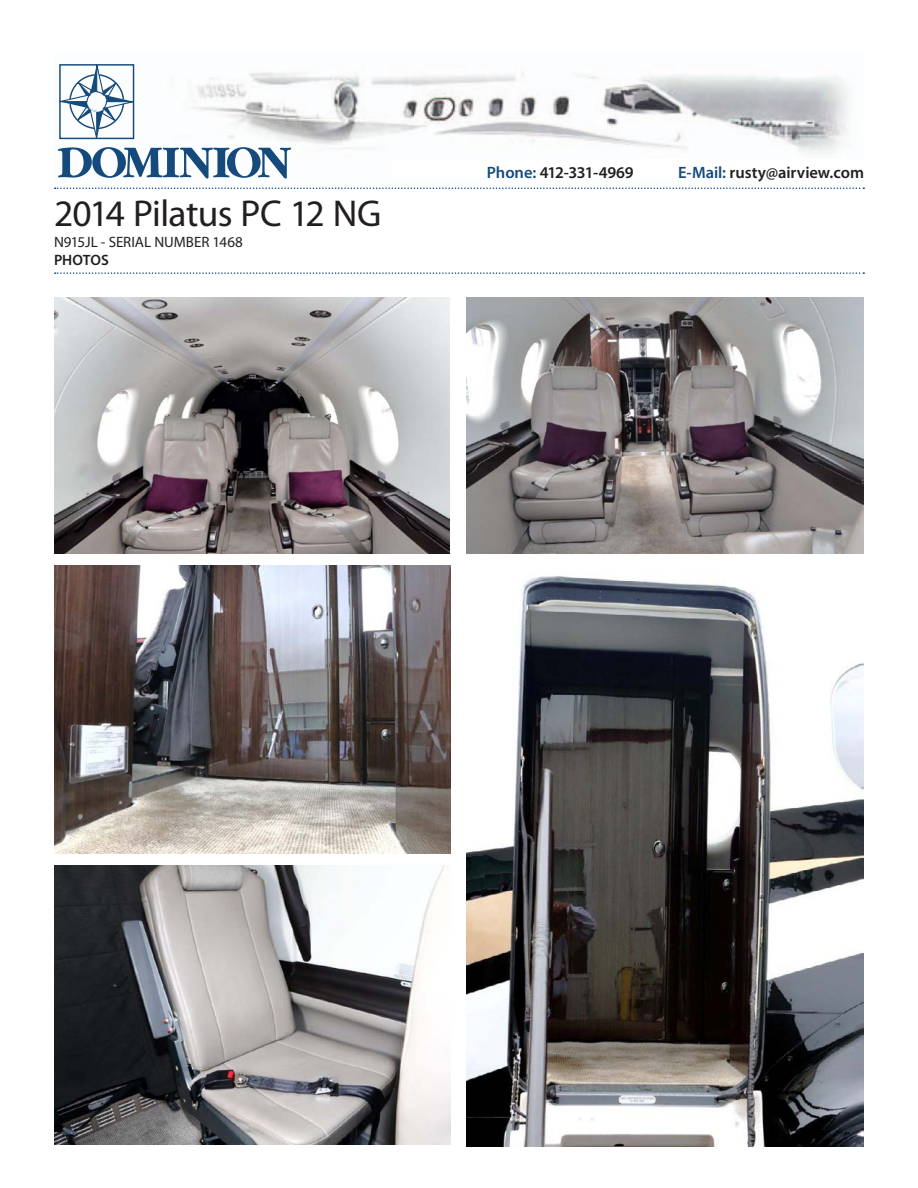
<style>
.page{position:relative;width:918px;height:1188px;background:#fff}
.page>*{position:absolute;margin:0;border:0;box-sizing:border-box;transform-origin:0 0}
.t1{font:37.5px "Myriad Pro";letter-spacing:-.02em;color:#231f20}
.t2{font:600 16.5px "Myriad Pro";letter-spacing:-.005em;color:#231f20}
.t3{font:15px "Myriad Pro";letter-spacing:-.005em;color:#231f20}
.t4{font:600 15px "Myriad Pro";letter-spacing:-.005em;color:#231f20}
.s1{color:#144a7c}
</style>
<div class="page">
<img style="left:57px;top:72px;width:792px;height:107px">
<img style="left:54px;top:565px;width:397px;height:289px">
<img style="left:54px;top:866px;width:397px;height:278px">
<svg style="left:58px;top:64px;width:233px;height:114px"></svg>
<svg style="left:55px;top:188px;width:809px;height:1px"></svg>
<div style="left:393px;top:159px;width:471px;height:19px;background:#fff"></div>
<svg style="left:55px;top:272px;width:809px;height:2px"></svg>
<img style="left:467px;top:576px;width:397px;height:571px">
<img style="left:467px;top:297px;width:397px;height:257px">
<img style="left:54px;top:297px;width:395px;height:257px">
<p class="t1" style="left:54px;top:190px;width:329px">2014 Pilatus PC 12 NG</p>
<p class="t3" style="left:54px;top:232px;width:190px">N915JL - SERIAL NUMBER 1468</p>
<p class="t4" style="left:54px;top:250px;width:56px">PHOTOS</p>
<p class="t2" style="left:487px;top:162px;width:148px"><span class="s1">Phone:</span> 412-331-4969</p>
<p class="t2" style="left:678px;top:162px;width:187px"><span class="s1">E-Mail:</span> rusty@airview.com</p>
</div>
